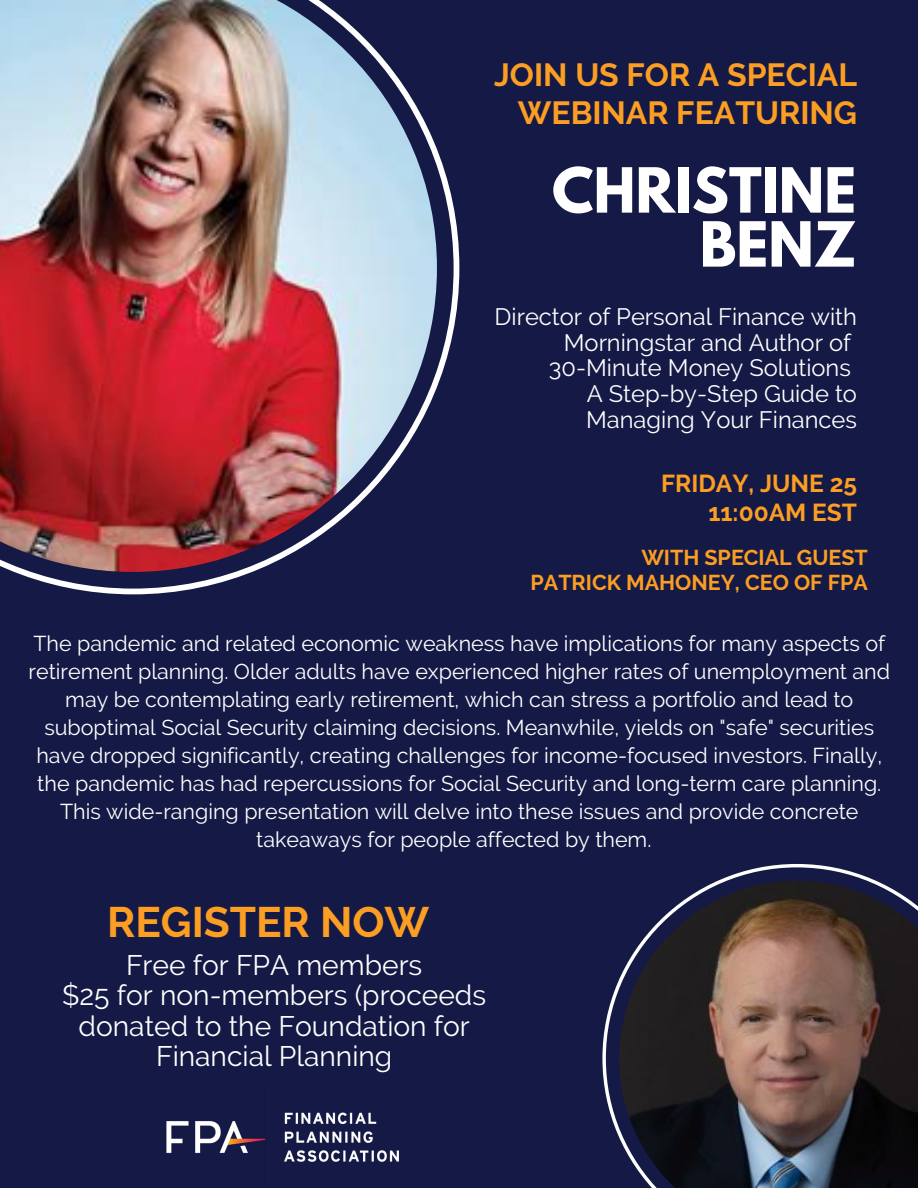
<style>
.page{position:relative;width:918px;height:1188px;background:#151945}
.page>*{position:absolute;margin:0;border:0;box-sizing:border-box;transform-origin:0 0}
.t1{font:700 55.05px/54px "League Spartan";color:#fff;text-align:right}
.t2{font:700 42.45px "Raleway";color:#fb9e23}
.t3{font:700 31.95px/38.2px "Raleway";color:#fb9e23;text-align:right}
.t4{font:28.2px/30.3px "Raleway";color:#fff;text-align:center}
.t5{font:700 24.45px "Raleway";color:#fb9e23}
.t6{font:23.7px/25.7px "Raleway";color:#fff;text-align:right}
.t7{font:21.45px/28.2px "Raleway";color:#fff;text-align:center}
.t8{font:700 21.45px "Raleway";color:#fb9e23}
</style>
<div class="page">
<svg style="left:14px;top:149px;width:445px;height:445px"></svg>
<img style="left:0;top:0;width:437px;height:572px">
<svg style="left:602px;top:864px;width:275px;height:273px"></svg>
<img style="left:619px;top:881px;width:299px;height:307px">
<img style="left:166px;top:1112px;width:233px;height:50px">
<p class="t3" style="left:494px;top:56px;width:364px">JOIN US FOR A SPECIAL<br>WEBINAR FEATURING</p>
<p class="t1" style="left:552px;top:170px;width:306px">CHRISTINE<br>BENZ</p>
<p class="t6" style="left:495px;top:304px;width:364px">Director of Personal Finance with<br>Morningstar and Author of</p>
<p class="t6" style="left:549px;top:355px;width:304px">30-Minute Money Solutions</p>
<p class="t6" style="left:586px;top:381px;width:272px;text-align:left">A Step-by-Step Guide to<br>Managing Your Finances</p>
<p class="t5" style="left:661px;top:469px;width:197px">FRIDAY, JUNE 25</p>
<p class="t5" style="left:708px;top:498px;width:150px">11:00AM EST</p>
<p class="t8" style="left:641px;top:545px;width:228px">WITH SPECIAL GUEST</p>
<p class="t8" style="left:531px;top:569px;width:339px">PATRICK MAHONEY, CEO OF FPA</p>
<p class="t7" style="left:29px;top:629px;width:863px">The pandemic and related economic weakness have implications for many aspects of retirement planning. Older adults have experienced higher rates of unemployment and may be contemplating early retirement, which can stress a portfolio and lead to suboptimal Social Security claiming decisions. Meanwhile, yields on "safe" securities have dropped significantly, creating challenges for income-focused investors. Finally, the pandemic has had repercussions for Social Security and long-term care planning.<br>This wide-ranging presentation will delve into these issues and provide concrete takeaways for people affected by them.</p>
<p class="t2" style="left:107px;top:897px;width:324px">REGISTER NOW</p>
<p class="t4" style="left:126px;top:950px;width:298px">Free for FPA members</p>
<p class="t4" style="left:62px;top:980px;width:426px">$25 for non-members (proceeds donated to the Foundation for<br>Financial Planning</p>
</div>
